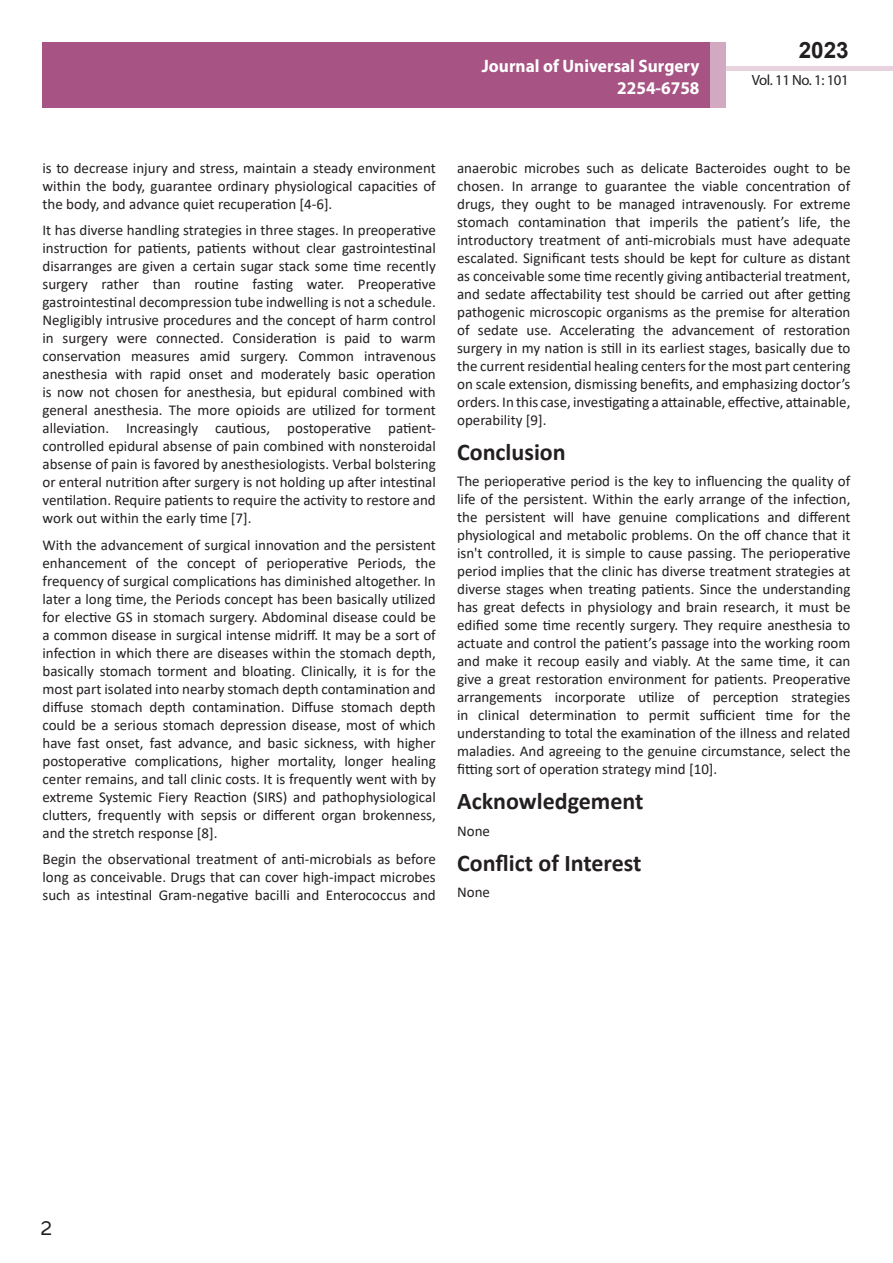
<style>
.page{position:relative;width:893px;height:1263px;background:#fff}
.page>*{position:absolute;margin:0;border:0;box-sizing:border-box;transform-origin:0 0}
.t1{font:25.5px "Tunga";color:#231f20}
.side-heading{font:700 24px "Calibri";color:#231f20}
.t2{font:700 22.5px "Arial";color:#231f20}
.t3{font:700 18px/21.6px "Myriad Pro";color:#fff;text-align:right;scale:.96 1}
.body_text{font:15px/18px "Calibri";color:#231f20;text-align:justify}
.t4{font:14.85px "Myriad Pro";letter-spacing:-.03em;color:#231f20}
</style>
<div class="page">
<div style="left:722px;top:66px;width:171px;height:5px;background:#e7d2de"></div>
<div style="left:43px;top:42px;width:682px;height:66px;background:#a75484"></div>
<div style="left:710px;top:42px;width:15px;height:66px;background:#d1a9c1"></div>
<p class="t3" style="left:482px;top:55px;width:228px">Journal of Universal Surgery<br>2254-6758</p>
<h3 class="t2" style="left:799px;top:35px;width:52px">2023</h3>
<p class="t4" style="left:752px;top:71px;width:98px">Vol. 11 No. 1: 101</p>
<p class="body_text" style="left:43px;top:158px;width:395px">is to decrease injury and stress, maintain a steady environment within the body, guarantee ordinary physiological capacities of the body, and advance quiet recuperation [4-6].</p>
<p class="body_text" style="left:43px;top:221px;width:395px">It has diverse handling strategies in three stages. In preoperative instruction for patients, patients without clear gastrointestinal disarranges are given a certain sugar stack some time recently surgery rather than routine fasting water. Preoperative gastrointestinal decompression tube indwelling is not a schedule.<br>Negligibly intrusive procedures and the concept of harm control in surgery were connected. Consideration is paid to warm conservation measures amid surgery. Common intravenous anesthesia with rapid onset and moderately basic operation is now not chosen for anesthesia, but epidural combined with general anesthesia. The more opioids are utilized for torment alleviation. Increasingly cautious, postoperative patient&shy;controlled epidural absense of pain combined with nonsteroidal absense of pain is favored by anesthesiologists. Verbal bolstering or enteral nutrition after surgery is not holding up after intestinal ventilation. Require patients to require the activity to restore and work out within the early time [7].</p>
<p class="body_text" style="left:43px;top:535px;width:395px">With the advancement of surgical innovation and the persistent enhancement of the concept of perioperative Periods, the frequency of surgical complications has diminished altogether. In later a long time, the Periods concept has been basically utilized for elective GS in stomach surgery. Abdominal disease could be a common disease in surgical intense midriff. It may be a sort of infection in which there are diseases within the stomach depth, basically stomach torment and bloating. Clinically, it is for the most part isolated into nearby stomach depth contamination and diffuse stomach depth contamination. Diffuse stomach depth could be a serious stomach depression disease, most of which have fast onset, fast advance, and basic sickness, with higher postoperative complications, higher mortality, longer healing center remains, and tall clinic costs. It is frequently went with by extreme Systemic Fiery Reaction (SIRS) and pathophysiological clutters, frequently with sepsis or different organ brokenness, and the stretch response [8].</p>
<p class="body_text" style="left:43px;top:850px;width:395px">Begin the observational treatment of anti-microbials as before long as conceivable. Drugs that can cover high-impact microbes such as intestinal Gram-negative bacilli and Enterococcus and</p>
<p class="body_text" style="left:457px;top:158px;width:395px">anaerobic microbes such as delicate Bacteroides ought to be chosen. In arrange to guarantee the viable concentration of drugs, they ought to be managed intravenously. For extreme stomach contamination that imperils the patient’s life, the introductory treatment of anti-microbials must have adequate escalated. Significant tests should be kept for culture as distant as conceivable some time recently giving antibacterial treatment, and sedate affectability test should be carried out after getting pathogenic microscopic organisms as the premise for alteration of sedate use. Accelerating the advancement of restoration surgery in my nation is still in its earliest stages, basically due to the current residential healing centers for the most part centering on scale extension, dismissing benefits, and emphasizing doctor’s orders. In this case, investigating a attainable, effective, attainable, operability [9].</p>
<p class="side-heading" style="left:457px;top:435px;width:110px">Conclusion</p>
<p class="body_text" style="left:457px;top:472px;width:395px">The perioperative period is the key to influencing the quality of life of the persistent. Within the early arrange of the infection, the persistent will have genuine complications and different physiological and metabolic problems. On the off chance that it isn't controlled, it is simple to cause passing. The perioperative period implies that the clinic has diverse treatment strategies at diverse stages when treating patients. Since the understanding has great defects in physiology and brain research, it must be edified some time recently surgery. They require anesthesia to actuate and control the patient’s passage into the working room and make it recoup easily and viably. At the same time, it can give a great restoration environment for patients. Preoperative arrangements incorporate utilize of perception strategies in clinical determination to permit sufficient time for the understanding to total the examination of the illness and related maladies. And agreeing to the genuine circumstance, select the fitting sort of operation strategy mind [10].</p>
<p class="side-heading" style="left:457px;top:784px;width:188px">Acknowledgement</p>
<p class="body_text" style="left:457px;top:821px;width:34px">None</p>
<p class="side-heading" style="left:457px;top:846px;width:186px">Conflict of Interest</p>
<p class="body_text" style="left:457px;top:883px;width:34px">None</p>
<h1 class="t1" style="left:41px;top:1211px;width:13px">2</h1>
</div>
